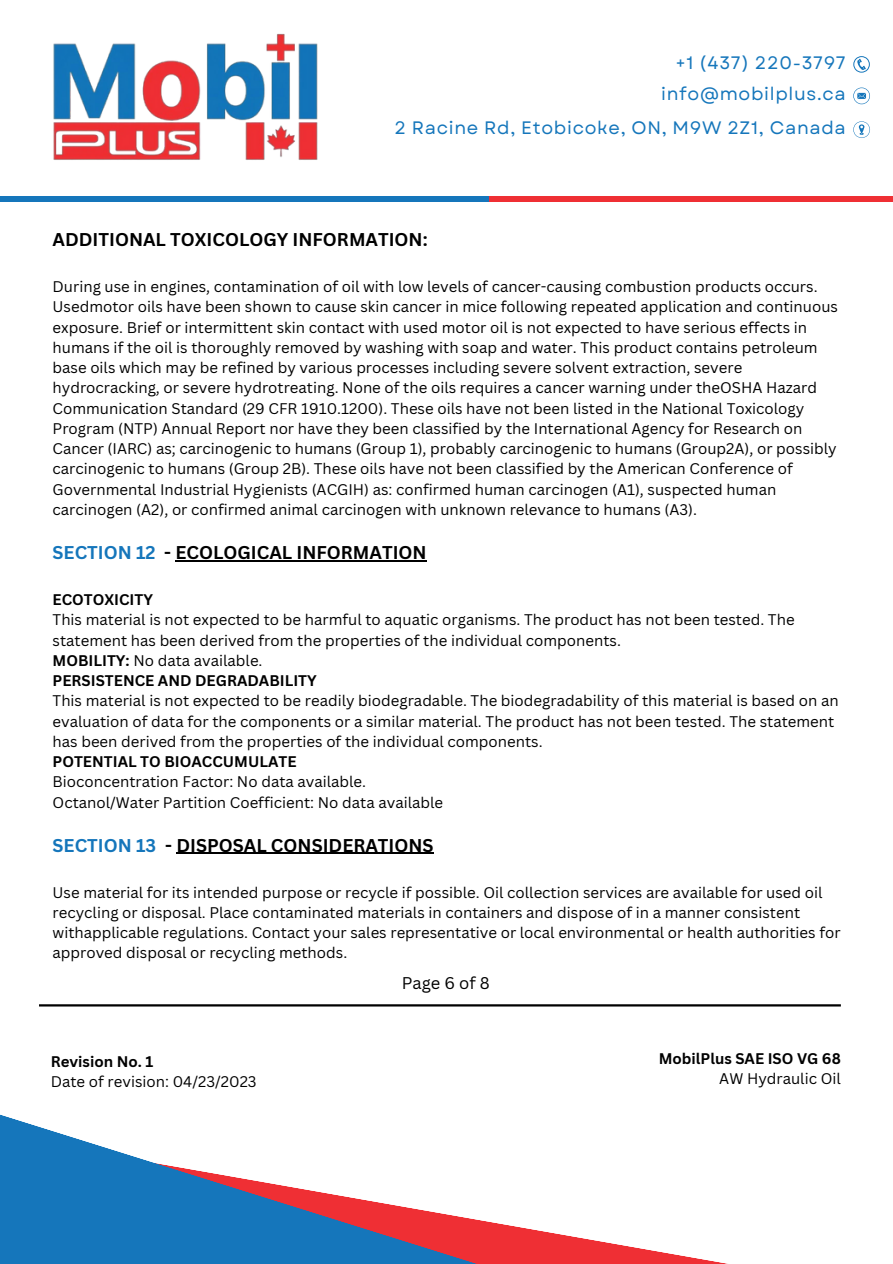
<style>
.page{position:relative;width:893px;height:1264px;background:#fff}
.page>*{position:absolute;margin:0;border:0;box-sizing:border-box;transform-origin:0 0}
.t1{font:700 18px "Canva Sans";color:#000}
.t2{font:18px "Garet";letter-spacing:.04em;color:#1576bb}
.t3{font:16.5px "Canva Sans";color:#000}
.t4{font:15px/20.2px "Canva Sans";color:#000}
.t5{font:700 15px "Canva Sans";color:#000}
.s1{color:#1576bb}
.s2{font-weight:700}
</style>
<div class="page">
<svg style="left:853px;top:56px;width:16px;height:17px"></svg>
<svg style="left:853px;top:88px;width:16px;height:16px"></svg>
<svg style="left:853px;top:121px;width:16px;height:17px"></svg>
<div style="left:0;top:196px;width:489px;height:6px;background:#1576bb"></div>
<div style="left:489px;top:196px;width:403px;height:6px;background:#ef2f34"></div>
<svg style="left:542px;top:1231px;width:180px;height:32px"></svg>
<svg style="left:0;top:1114px;width:542px;height:149px"></svg>
<img style="left:53px;top:33px;width:265px;height:127px">
<hr style="left:175px;top:560px;width:252px;height:1px;background:#000">
<hr style="left:176px;top:852px;width:257px;height:1px;background:#000">
<hr style="left:39px;top:1004px;width:801px;height:2px;background:#000">
<p class="t2" style="left:675px;top:50px;width:172px">+1 (437) 220-3797</p>
<p class="t2" style="left:661px;top:81px;width:186px">info@mobilplus.ca</p>
<p class="t2" style="left:394px;top:115px;width:453px">2 Racine Rd, Etobicoke, ON, M9W 2Z1, Canada</p>
<h2 class="t1" style="left:53px;top:227px;width:376px">ADDITIONAL TOXICOLOGY INFORMATION:</h2>
<p class="t4" style="left:53px;top:276px;width:786px">During use in engines, contamination of oil with low levels of cancer-causing combustion products occurs.<br>Usedmotor oils have been shown to cause skin cancer in mice following repeated application and continuous exposure. Brief or intermittent skin contact with used motor oil is not expected to have serious effects in humans if the oil is thoroughly removed by washing with soap and water. This product contains petroleum base oils which may be refined by various processes including severe solvent extraction, severe hydrocracking, or severe hydrotreating. None of the oils requires a cancer warning under theOSHA Hazard Communication Standard (29 CFR 1910.1200). These oils have not been listed in the National Toxicology Program (NTP) Annual Report nor have they been classified by the International Agency for Research on Cancer (IARC) as; carcinogenic to humans (Group 1), probably carcinogenic to humans (Group2A), or possibly carcinogenic to humans (Group 2B). These oils have not been classified by the American Conference of Governmental Industrial Hygienists (ACGIH) as: confirmed human carcinogen (A1), suspected human carcinogen (A2), or confirmed animal carcinogen with unknown relevance to humans (A3).</p>
<h2 class="t1" style="left:53px;top:539px;width:375px"><span class="s1">SECTION 12</span> - ECOLOGICAL INFORMATION</h2>
<p class="t5" style="left:53px;top:589px;width:102px">ECOTOXICITY</p>
<h2 class="t4" style="left:53px;top:609px;width:743px">This material is not expected to be harmful to aquatic organisms. The product has not been tested. The statement has been derived from the properties of the individual components.</h2>
<p class="t4" style="left:53px;top:650px;width:211px"><span class="s2">MOBILITY:</span> No data available.</p>
<h1 class="t5" style="left:53px;top:670px;width:266px">PERSISTENCE AND DEGRADABILITY</h1>
<p class="t4" style="left:53px;top:690px;width:787px">This material is not expected to be readily biodegradable. The biodegradability of this material is based on an evaluation of data for the components or a similar material. The product has not been tested. The statement has been derived from the properties of the individual components.</p>
<h1 class="t5" style="left:53px;top:751px;width:245px">POTENTIAL TO BIOACCUMULATE</h1>
<p class="t4" style="left:53px;top:771px;width:315px">Bioconcentration Factor: No data available.</p>
<p class="t4" style="left:53px;top:791px;width:392px">Octanol/Water Partition Coefficient: No data available</p>
<p class="t1" style="left:53px;top:832px;width:382px"><span class="s1">SECTION 13</span> - DISPOSAL CONSIDERATIONS</p>
<p class="t4" style="left:53px;top:881px;width:789px">Use material for its intended purpose or recycle if possible. Oil collection services are available for used oil recycling or disposal. Place contaminated materials in containers and dispose of in a manner consistent withapplicable regulations. Contact your sales representative or local environmental or health authorities for approved disposal or recycling methods.</p>
<h2 class="t5" style="left:51px;top:1051px;width:104px">Revision No. 1</h2>
<p class="t4" style="left:51px;top:1071px;width:207px">Date of revision: 04/23/2023</p>
<p class="t3" style="left:402px;top:971px;width:89px">Page 6 of 8</p>
<p class="t5" style="left:658px;top:1047px;width:184px">MobilPlus SAE ISO VG 68</p>
<h1 class="t4" style="left:719px;top:1067px;width:123px">AW Hydraulic Oil</h1>
</div>
